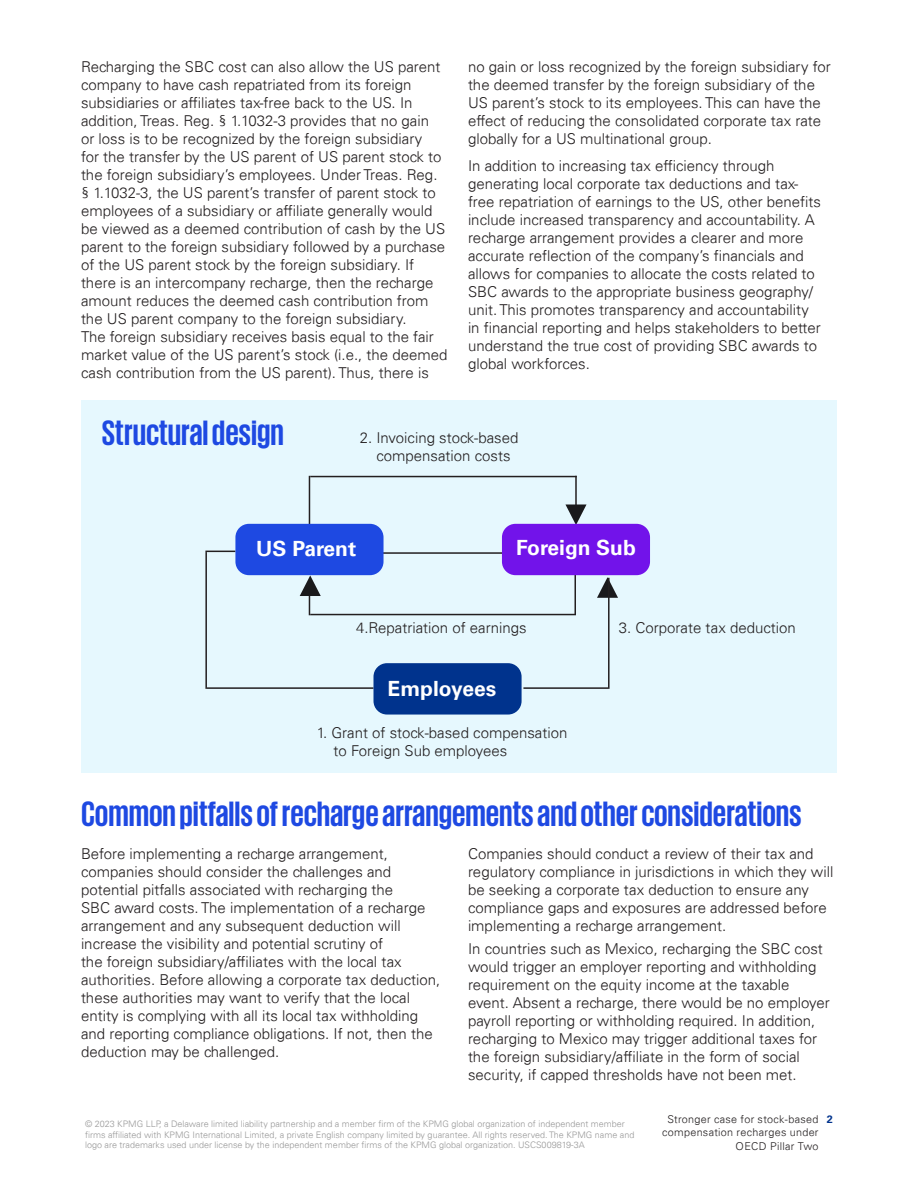
<style>
.page{position:relative;width:918px;height:1188px;background:#fff}
.page>*{position:absolute;margin:0;border:0;box-sizing:border-box;transform-origin:0 0}
.t1{font:700 36px "KPMG";color:#1e49e2}
.t2{font:700 21px "Univers 65";color:#fff}
.t3{font:300 15px/18px "Univers 45";color:#231f20}
.t4{font:300 10.8px/13.5px "Univers 45";letter-spacing:.03em;color:#231f20;text-align:right}
.t5{font:700 10.8px "Univers 65";color:#00338d}
.t6{font:300 9px/10.8px "Univers 45";color:#989898}
</style>
<div class="page">
<div style="left:81px;top:400px;width:756px;height:373px;background:#e6f8fe"></div>
<hr style="left:207px;top:687px;width:167px;height:2px;background:#231f20">
<hr style="left:523px;top:687px;width:85px;height:2px;background:#231f20">
<hr style="left:574px;top:573px;width:2px;height:41px;background:#231f20">
<hr style="left:309px;top:476px;width:1px;height:53px;background:#231f20">
<hr style="left:309px;top:585px;width:1px;height:30px;background:#231f20">
<hr style="left:575px;top:476px;width:2px;height:42px;background:#231f20">
<svg style="left:565px;top:505px;width:22px;height:19px"></svg>
<svg style="left:597px;top:577px;width:21px;height:21px"></svg>
<svg style="left:300px;top:575px;width:21px;height:21px"></svg>
<hr style="left:310px;top:476px;width:267px;height:1px;background:#231f20">
<hr style="left:362px;top:552px;width:146px;height:2px;background:#231f20">
<hr style="left:205px;top:551px;width:30px;height:1px;background:#231f20">
<hr style="left:310px;top:614px;width:266px;height:1px;background:#231f20">
<hr style="left:205px;top:552px;width:2px;height:137px;background:#231f20">
<hr style="left:608px;top:578px;width:2px;height:111px;background:#231f20">
<div style="left:235px;top:524px;width:149px;height:51px;background:#1e49e2;border-radius:14px"></div>
<div style="left:502px;top:524px;width:148px;height:51px;background:#7213ea;border-radius:14px"></div>
<div style="left:374px;top:663px;width:148px;height:52px;background:#00338d;border-radius:14px"></div>
<p class="t3" style="left:81px;top:57px;width:368px">Recharging the SBC cost can also allow the US parent company to have cash repatriated from its foreign subsidiaries or affiliates tax-free back to the US. In addition, Treas. Reg. § 1.1032-3 provides that no gain<br>or loss is to be recognized by the foreign subsidiary<br>for the transfer by the US parent of US parent stock to the foreign subsidiary’s employees. Under Treas. Reg. § 1.1032-3, the US parent’s transfer of parent stock to employees of a subsidiary or affiliate generally would be viewed as a deemed contribution of cash by the US parent to the foreign subsidiary followed by a purchase of the US parent stock by the foreign subsidiary. If there is an intercompany recharge, then the recharge amount reduces the deemed cash contribution from the US parent company to the foreign subsidiary.<br>The foreign subsidiary receives basis equal to the fair market value of the US parent’s stock (i.e., the deemed cash contribution from the US parent). Thus, there is</p>
<p class="t3" style="left:468px;top:57px;width:364px">no gain or loss recognized by the foreign subsidiary for the deemed transfer by the foreign subsidiary of the US parent’s stock to its employees. This can have the effect of reducing the consolidated corporate tax rate globally for a US multinational group.</p>
<p class="t3" style="left:468px;top:156px;width:355px">In addition to increasing tax efficiency through generating local corporate tax deductions and tax&shy;free repatriation of earnings to the US, other benefits include increased transparency and accountability. A recharge arrangement provides a clearer and more accurate reflection of the company’s financials and allows for companies to allocate the costs related to SBC awards to the appropriate business geography/ unit. This promotes transparency and accountability in financial reporting and helps stakeholders to better understand the true cost of providing SBC awards to global workforces.</p>
<h1 class="t1" style="left:102px;top:415px;width:184px">Structural design</h1>
<p class="t3" style="left:360px;top:429px;width:160px;text-align:center">2. Invoicing stock-based compensation costs</p>
<h2 class="t2" style="left:256px;top:537px;width:102px">US Parent</h2>
<h2 class="t2" style="left:516px;top:535px;width:121px">Foreign Sub</h2>
<p class="t3" style="left:356px;top:619px;width:172px">4.Repatriation of earnings</p>
<p class="t3" style="left:619px;top:619px;width:179px">3. Corporate tax deduction</p>
<h2 class="t2" style="left:388px;top:677px;width:110px">Employees</h2>
<p class="t3" style="left:333px;top:724px;width:235px;text-indent:-17px">1. Grant of stock-based compensation to Foreign Sub employees</p>
<h1 class="t1" style="left:81px;top:796px;width:722px">Common pitfalls of recharge arrangements and other considerations</h1>
<p class="t3" style="left:81px;top:845px;width:361px">Before implementing a recharge arrangement, companies should consider the challenges and potential pitfalls associated with recharging the<br>SBC award costs. The implementation of a recharge arrangement and any subsequent deduction will increase the visibility and potential scrutiny of<br>the foreign subsidiary/affiliates with the local tax authorities. Before allowing a corporate tax deduction, these authorities may want to verify that the local entity is complying with all its local tax withholding and reporting compliance obligations. If not, then the deduction may be challenged.</p>
<p class="t3" style="left:468px;top:845px;width:367px">Companies should conduct a review of their tax and regulatory compliance in jurisdictions in which they will be seeking a corporate tax deduction to ensure any compliance gaps and exposures are addressed before implementing a recharge arrangement.</p>
<p class="t3" style="left:468px;top:940px;width:363px">In countries such as Mexico, recharging the SBC cost would trigger an employer reporting and withholding requirement on the equity income at the taxable event. Absent a recharge, there would be no employer payroll reporting or withholding required. In addition, recharging to Mexico may trigger additional taxes for the foreign subsidiary/affiliate in the form of social security, if capped thresholds have not been met.</p>
<p class="t6" style="left:85px;top:1118px;width:551px">© 2023 KPMG LLP, a Delaware limited liability partnership and a member firm of the KPMG global organization of independent member firms affiliated with KPMG International Limited, a private English company limited by guarantee. All rights reserved. The KPMG name and logo are trademarks used under license by the independent member firms of the KPMG global organization. USCS009819-3A</p>
<p class="t4" style="left:662px;top:1112px;width:158px">Stronger case for stock-based compensation recharges under<br>OECD Pillar Two</p>
<p class="t5" style="left:827px;top:1113px;width:8px">2</p>
</div>
